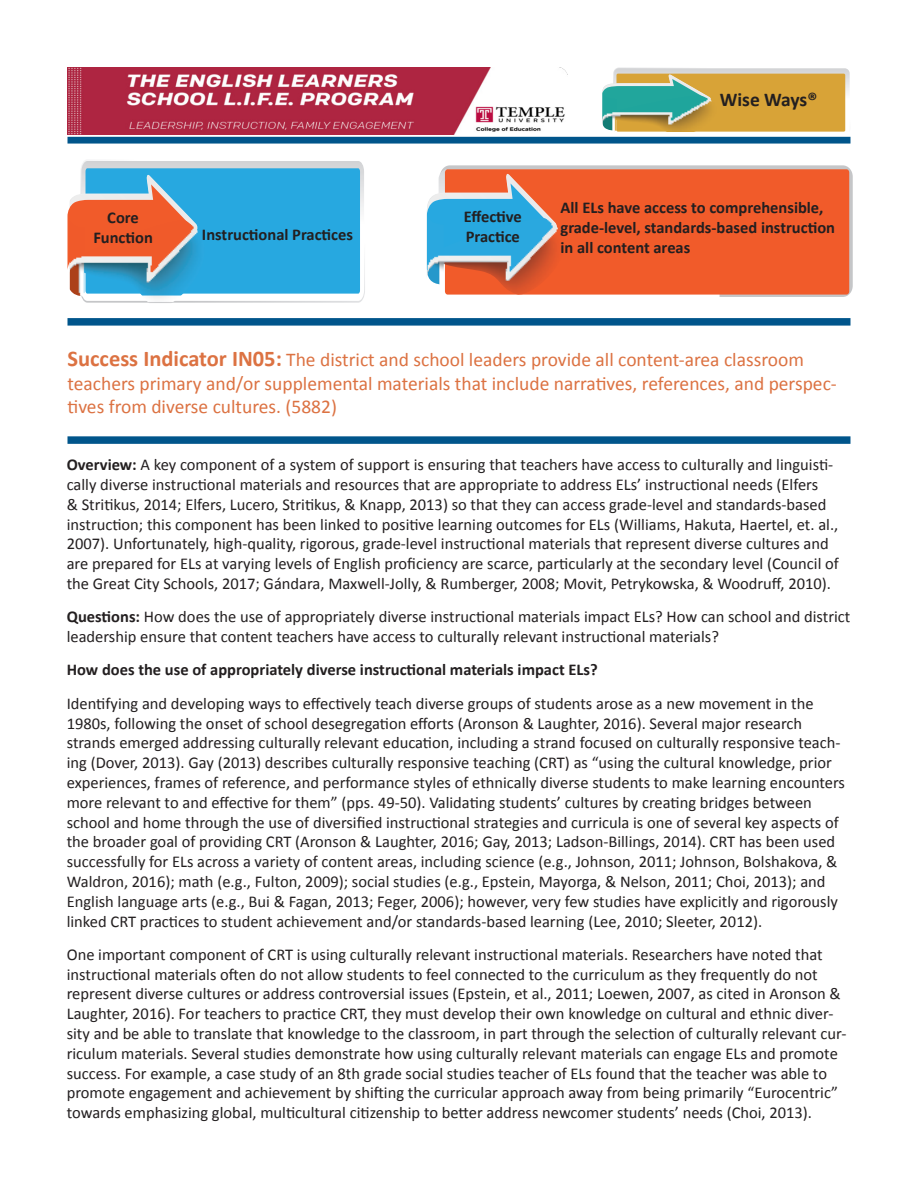
<style>
.page{position:relative;width:918px;height:1188px;background:#fff}
.page>*{position:absolute;margin:0;border:0;box-sizing:border-box;transform-origin:0 0}
.t1{font:19.5px/23.4px "Calibri";color:#dc7242}
.t2{font:700 19.5px "Calibri";letter-spacing:-.005em;color:#231f20}
.t3{font:16.5px/19.8px "Calibri";color:#231f20}
.t4{font:700 16.5px/19.8px "Calibri";color:#231f20}
.s1{font-weight:700;font-size:22.5px}
.s2{font-weight:700}
</style>
<div class="page">
<svg style="left:603px;top:68px;width:247px;height:64px;background:#d2af5c"></svg>
<img style="left:603px;top:91px;width:114px;height:41px">
<svg style="left:67px;top:160px;width:298px;height:143px;background:#5cafd4"></svg>
<img style="left:70px;top:220px;width:135px;height:83px">
<svg style="left:443px;top:165px;width:410px;height:132px;background:#cbcacb"></svg>
<div style="left:445px;top:169px;width:404px;height:126px;background:#f15b2a;border-radius:3px"></div>
<svg style="left:427px;top:169px;width:293px;height:128px"></svg>
<img style="left:427px;top:209px;width:138px;height:88px">
<div style="left:68px;top:318px;width:782px;height:8px;background:#00558b"></div>
<div style="left:67px;top:436px;width:783px;height:8px;background:#00558b"></div>
<div style="left:68px;top:137px;width:782px;height:7px;background:#00558b"></div>
<img style="left:68px;top:68px;width:499px;height:66px">
<p class="t4" style="left:93px;top:208px;width:61px;text-align:center">Core<br>Function</p>
<p class="t4" style="left:464px;top:207px;width:60px">Effective<br>Practice</p>
<p class="t4" style="left:202px;top:224px;width:153px">Instructional Practices</p>
<p class="t2" style="left:720px;top:87px;width:99px">Wise Ways®</p>
<p class="t4" style="left:561px;top:198px;width:276px">All ELs have access to comprehensible, grade-level, standards-based instruction in all content areas</p>
<p class="t1" style="left:68px;top:348px;width:771px"><span class="s1">Success Indicator IN05:</span> The district and school leaders provide all content-area classroom teachers primary and/or supplemental materials that include narratives, references, and perspec&shy;tives from diverse cultures. (5882)</p>
<p class="t3" style="left:67px;top:455px;width:774px"><span class="s2">Overview:</span> A key component of a system of support is ensuring that teachers have access to culturally and linguisti&shy;cally diverse instructional materials and resources that are appropriate to address ELs’ instructional needs (Elfers<br>&amp; Stritikus, 2014; Elfers, Lucero, Stritikus, &amp; Knapp, 2013) so that they can access grade-level and standards-based instruction; this component has been linked to positive learning outcomes for ELs (Williams, Hakuta, Haertel, et. al., 2007). Unfortunately, high-quality, rigorous, grade-level instructional materials that represent diverse cultures and are prepared for ELs at varying levels of English proficiency are scarce, particularly at the secondary level (Council of the Great City Schools, 2017; Gándara, Maxwell-Jolly, &amp; Rumberger, 2008; Movit, Petrykowska, &amp; Woodruff, 2010).</p>
<p class="t3" style="left:67px;top:607px;width:785px"><span class="s2">Questions:</span> How does the use of appropriately diverse instructional materials impact ELs? How can school and district leadership ensure that content teachers have access to culturally relevant instructional materials?</p>
<p class="t4" style="left:67px;top:660px;width:532px">How does the use of appropriately diverse instructional materials impact ELs?</p>
<p class="t3" style="left:67px;top:693px;width:780px">Identifying and developing ways to effectively teach diverse groups of students arose as a new movement in the 1980s, following the onset of school desegregation efforts (Aronson &amp; Laughter, 2016). Several major research strands emerged addressing culturally relevant education, including a strand focused on culturally responsive teach&shy;ing (Dover, 2013). Gay (2013) describes culturally responsive teaching (CRT) as “using the cultural knowledge, prior experiences, frames of reference, and performance styles of ethnically diverse students to make learning encounters more relevant to and effective for them” (pps. 49-50). Validating students’ cultures by creating bridges between school and home through the use of diversified instructional strategies and curricula is one of several key aspects of the broader goal of providing CRT (Aronson &amp; Laughter, 2016; Gay, 2013; Ladson-Billings, 2014). CRT has been used successfully for ELs across a variety of content areas, including science (e.g., Johnson, 2011; Johnson, Bolshakova, &amp; Waldron, 2016); math (e.g., Fulton, 2009); social studies (e.g., Epstein, Mayorga, &amp; Nelson, 2011; Choi, 2013); and English language arts (e.g., Bui &amp; Fagan, 2013; Feger, 2006); however, very few studies have explicitly and rigorously linked CRT practices to student achievement and/or standards-based learning (Lee, 2010; Sleeter, 2012).</p>
<p class="t3" style="left:67px;top:945px;width:781px">One important component of CRT is using culturally relevant instructional materials. Researchers have noted that instructional materials often do not allow students to feel connected to the curriculum as they frequently do not represent diverse cultures or address controversial issues (Epstein, et al., 2011; Loewen, 2007, as cited in Aronson &amp; Laughter, 2016). For teachers to practice CRT, they must develop their own knowledge on cultural and ethnic diver&shy;sity and be able to translate that knowledge to the classroom, in part through the selection of culturally relevant cur&shy;riculum materials. Several studies demonstrate how using culturally relevant materials can engage ELs and promote success. For example, a case study of an 8th grade social studies teacher of ELs found that the teacher was able to promote engagement and achievement by shifting the curricular approach away from being primarily “Eurocentric” towards emphasizing global, multicultural citizenship to better address newcomer students’ needs (Choi, 2013).</p>
</div>
